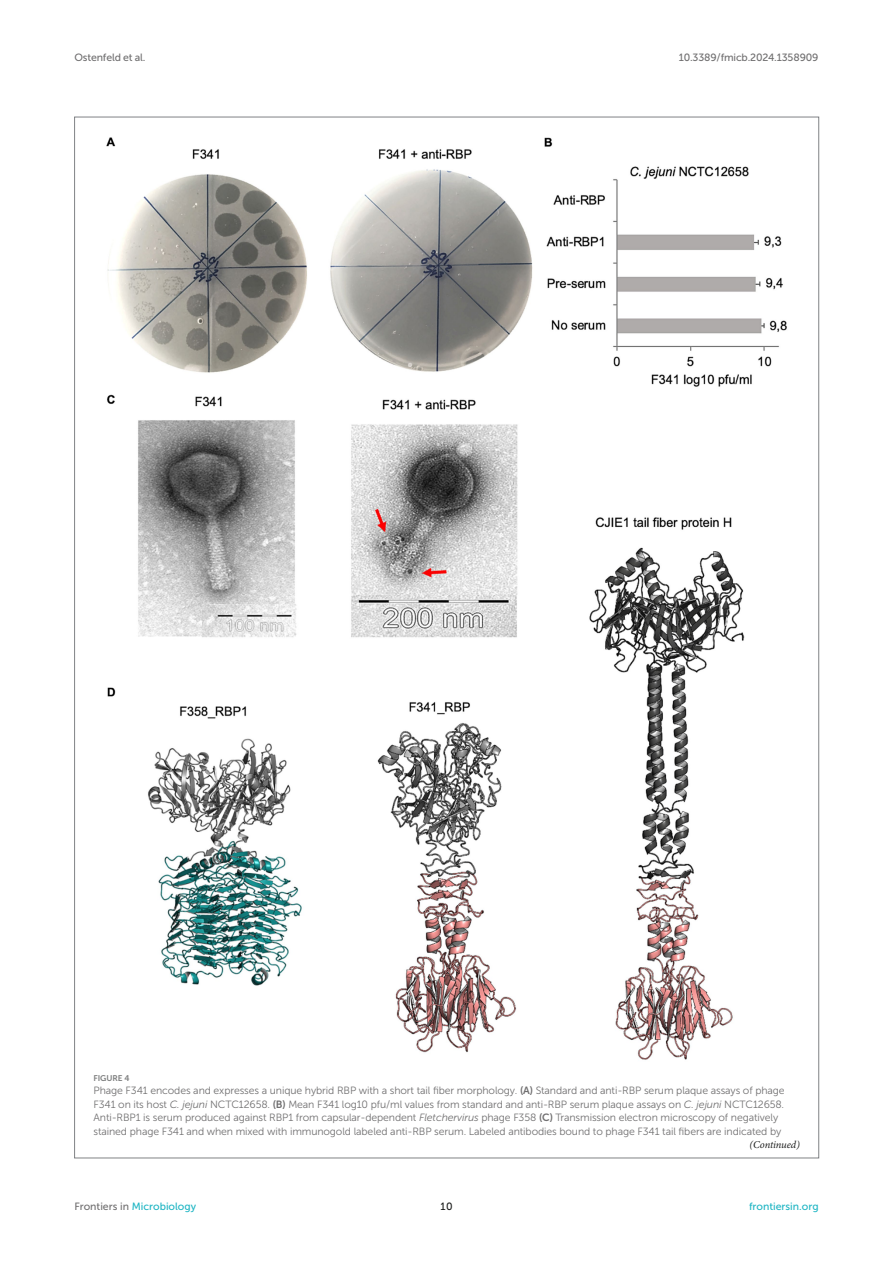
<style>
.page{position:relative;width:893px;height:1263px;background:#fff}
.page>*{position:absolute;margin:0;border:0;box-sizing:border-box;transform-origin:0 0}
.FIG_LEG{font:10.5px/13.5px "Museo Sans 300";letter-spacing:-.01em;color:#706f70}
.t1{font:10.5px "Museo Sans 500";letter-spacing:-.015em;color:#706f70}
.t2{font:10.5px "Museo Sans 500";color:#1db5c3}
.T_Continue{font:italic 10.5px "Minion Pro";letter-spacing:-.01em;color:#1b1c1b}
.t3{font:10.5px "Museo Sans 500";color:#1b1c1b}
.FIG_HD{font:8.25px "Museo Sans 700";letter-spacing:-.01em;color:#7e7f7f}
.s1{font-family:"Museo Sans 700"}
.s2{font-style:italic}
.s3{color:#706f70}
</style>
<div class="page">
<img style="left:106px;top:137px;width:681px;height:923px">
<p class="t1" style="left:74px;top:51px;width:73px">Ostenfeld et al.</p>
<p class="t1" style="left:679px;top:51px;width:141px">10.3389/fmicb.2024.1358909</p>
<p class="FIG_HD" style="left:94px;top:1073px;width:37px">FIGURE 4</p>
<p class="FIG_LEG" style="left:94px;top:1084px;width:693px">Phage F341 encodes and expresses a unique hybrid RBP with a short tail fiber morphology. <span class="s1">(A)</span> Standard and anti-RBP serum plaque assays of phage F341 on its host <span class="s2">C. jejuni</span> NCTC12658. <span class="s1">(B)</span> Mean F341 log10 pfu/ml values from standard and anti-RBP serum plaque assays on <span class="s2">C. jejuni</span> NCTC12658.<br>Anti-RBP1 is serum produced against RBP1 from capsular-dependent <span class="s2">Fletchervirus</span> phage F358 <span class="s1">(C)</span> Transmission electron microscopy of negatively stained phage F341 and when mixed with immunogold labeled anti-RBP serum. Labeled antibodies bound to phage F341 tail fibers are indicated by</p>
<p class="T_Continue" style="left:750px;top:1137px;width:52px">(Continued)</p>
<p class="t2" style="left:74px;top:1200px;width:123px"><span class="s3">Frontiers in</span> Microbiology</p>
<p class="t3" style="left:440px;top:1200px;width:14px">10</p>
<p class="t2" style="left:749px;top:1200px;width:71px">frontiersin.org</p>
</div>
